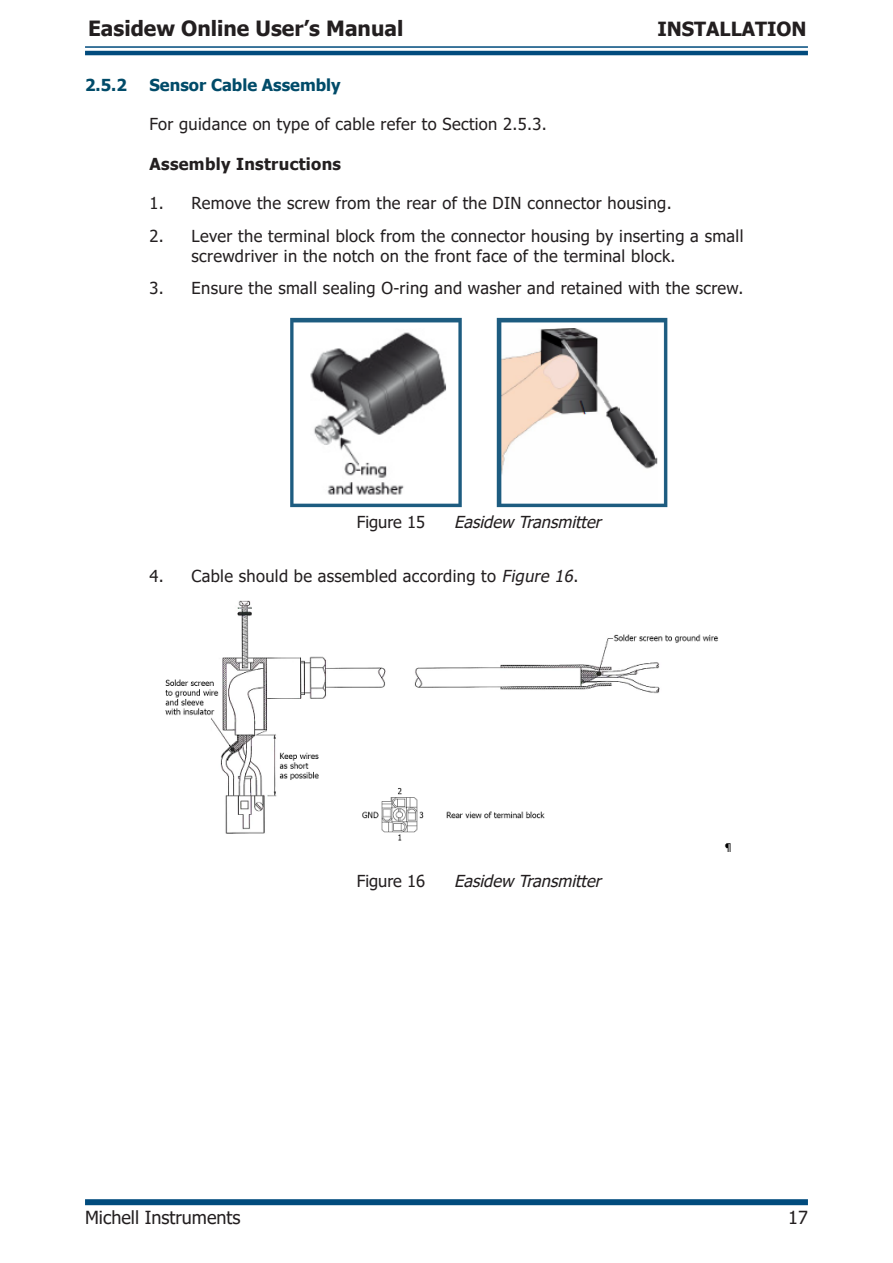
<style>
.page{position:relative;width:893px;height:1263px;background:#fff}
.page>*{position:absolute;margin:0;border:0;box-sizing:border-box;transform-origin:0 0}
.t1{font:700 21px "Tahoma";color:#231f20}
.t2{font:700 19.5px "Tahoma";color:#231f20}
.t3{font:18px "Tahoma";color:#231f20}
.Paragraph_UM{font:16.5px/19.8px "Tahoma";letter-spacing:.02em;color:#231f20}
.t4{font:italic 16.5px "Tahoma";color:#231f20}
.t5{font:700 16.5px "Tahoma";color:#014b69}
.Paragraph_UM-2{font:700 16.5px "Tahoma";letter-spacing:.02em;color:#231f20}
.Paragraph_UM-3{font:16.5px "Tahoma";color:#231f20}
.s1{font-style:italic}
</style>
<div class="page">
<hr style="left:85px;top:46px;width:723px;height:2px;background:#014b7d">
<hr style="left:85px;top:51px;width:723px;height:4px;background:#014b7d">
<div style="left:85px;top:1199px;width:723px;height:6px;background:#014b7d"></div>
<img style="left:290px;top:317px;width:378px;height:191px">
<img style="left:165px;top:600px;width:566px;height:251px">
<p class="t1" style="left:88px;top:14px;width:317px">Easidew Online User’s Manual</p>
<p class="t2" style="left:657px;top:15px;width:151px">INSTALLATION</p>
<p class="t5" style="left:85px;top:73px;width:43px">2.5.2</p>
<p class="t5" style="left:150px;top:73px;width:193px">Sensor Cable Assembly</p>
<p class="Paragraph_UM" style="left:150px;top:115px;width:399px">For guidance on type of cable refer to Section 2.5.3.</p>
<p class="Paragraph_UM-2" style="left:150px;top:152px;width:193px">Assembly Instructions</p>
<p class="Paragraph_UM" style="left:150px;top:194px;width:524px">1. Remove the screw from the rear of the DIN connector housing.</p>
<p class="Paragraph_UM" style="left:192px;top:227px;width:553px;text-indent:-42px">2. Lever the terminal block from the connector housing by inserting a small screwdriver in the notch on the front face of the terminal block.</p>
<p class="Paragraph_UM" style="left:150px;top:279px;width:595px">3. Ensure the small sealing O-ring and washer and retained with the screw.</p>
<p class="Paragraph_UM-3" style="left:357px;top:511px;width:70px">Figure 15</p>
<p class="t4" style="left:454px;top:511px;width:153px">Easidew Transmitter</p>
<p class="Paragraph_UM" style="left:150px;top:567px;width:430px">4. Cable should be assembled according to <span class="s1">Figure 16</span>.</p>
<p class="Paragraph_UM-3" style="left:357px;top:870px;width:70px">Figure 16</p>
<p class="t4" style="left:454px;top:870px;width:153px">Easidew Transmitter</p>
<p class="t3" style="left:85px;top:1205px;width:157px">Michell Instruments</p>
<p class="t3" style="left:788px;top:1205px;width:21px">17</p>
</div>
